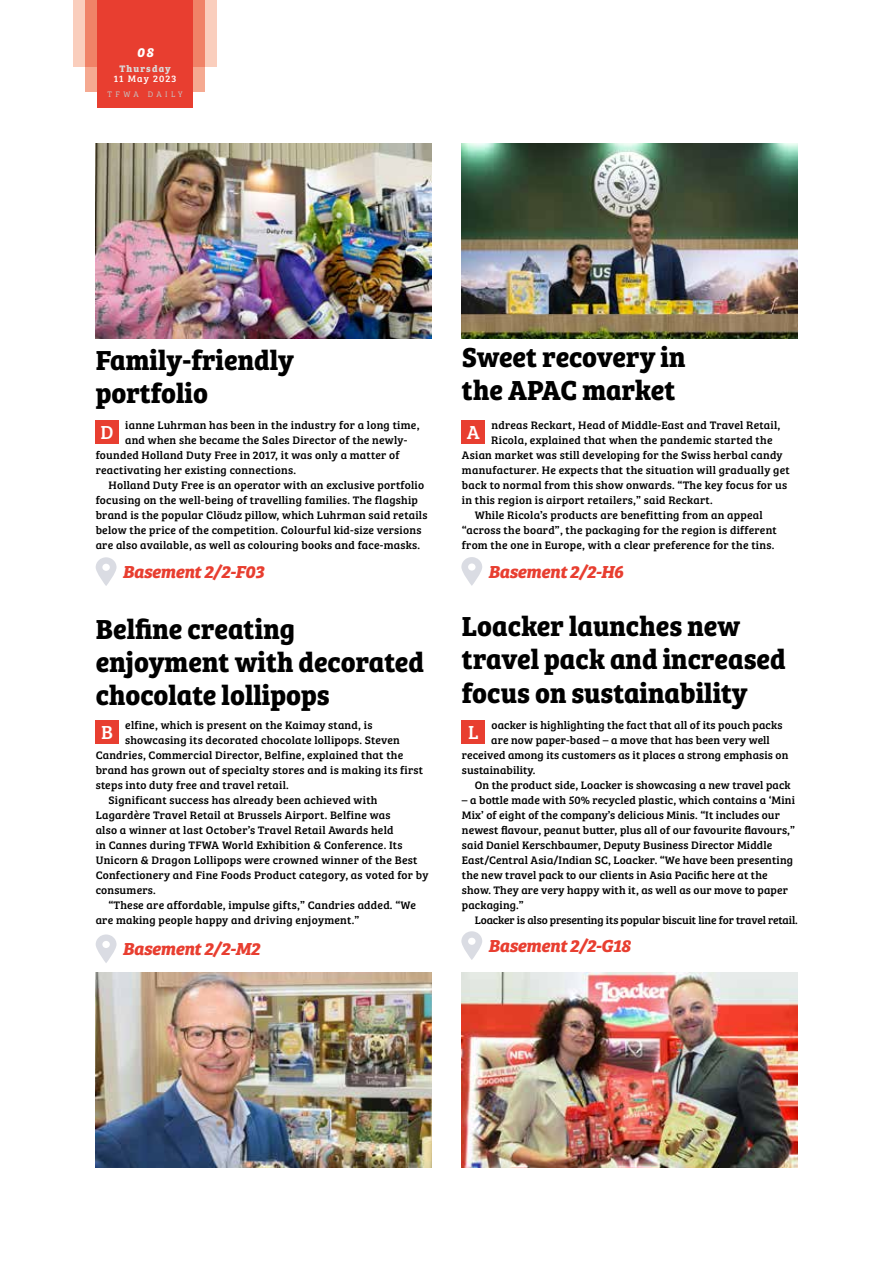
<style>
.page{position:relative;width:893px;height:1263px;background:#fff}
.page>*{position:absolute;margin:0;border:0;box-sizing:border-box;transform-origin:0 0}
.t1{font:700 28.5px/33px "Bree Serif";color:#000}
.t2{font:19.5px "Bree Serif";color:#fff}
.t3{font:italic 700 18px "Bree Serif";letter-spacing:-.02em;color:#e83e30}
.t4{font:italic 700 13.5px "Bree Serif";color:#fff}
.t5{font:11.25px/15px "Bree Serif";letter-spacing:.02em;color:#000}
.t6{font:11.25px "Bree Serif";letter-spacing:-.01em;color:#000}
.t7{font:9.75px "Bree Serif";letter-spacing:.11em;color:#fff}
.t8{font:700 9.75px "Bree Serif";letter-spacing:.12em;color:#dadada}
.t9{font:8.25px "Bree Serif Lt";letter-spacing:.42em;color:#c6c6c6}
</style>
<div class="page">
<div style="left:73px;top:0;width:144px;height:67px;background:#facebd"></div>
<div style="left:85px;top:67px;width:120px;height:24px;background:#f5a991"></div>
<div style="left:85px;top:0;width:120px;height:67px;background:#f08267"></div>
<div style="left:97px;top:0;width:96px;height:108px;background:#e83e30"></div>
<div style="left:96px;top:720px;width:23px;height:23px;background:#e83e30"></div>
<div style="left:96px;top:420px;width:23px;height:23px;background:#e83e30"></div>
<svg style="left:96px;top:934px;width:21px;height:29px"></svg>
<svg style="left:96px;top:557px;width:21px;height:29px"></svg>
<img style="left:96px;top:144px;width:336px;height:194px">
<div style="left:462px;top:720px;width:23px;height:23px;background:#e83e30"></div>
<svg style="left:461px;top:931px;width:21px;height:29px"></svg>
<img style="left:461px;top:973px;width:336px;height:194px">
<img style="left:96px;top:973px;width:336px;height:194px">
<div style="left:462px;top:420px;width:23px;height:23px;background:#e83e30"></div>
<svg style="left:461px;top:557px;width:21px;height:29px"></svg>
<img style="left:461px;top:144px;width:336px;height:194px">
<p class="t4" style="left:137px;top:42px;width:18px">08</p>
<p class="t9" style="left:108px;top:89px;width:77px">TFWA DAILY</p>
<p class="t8" style="left:119px;top:61px;width:53px">Thursday</p>
<p class="t7" style="left:114px;top:71px;width:64px">11 May 2023</p>
<h1 class="t1" style="left:96px;top:341px;width:200px">Family-friendly portfolio</h1>
<h2 class="t2" style="left:101px;top:417px;width:15px">D</h2>
<p class="t5" style="left:125px;top:416px;width:296px">ianne Luhrman has been in the industry for a long time,</p>
<p class="t5" style="left:125px;top:431px;width:284px">and when she became the Sales Director of the newly-</p>
<p class="t5" style="left:96px;top:446px;width:305px">founded Holland Duty Free in 2017, it was only a matter of</p>
<p class="t5" style="left:96px;top:461px;width:202px">reactivating her existing connections.</p>
<p class="t5" style="left:108px;top:476px;width:317px">Holland Duty Free is an operator with an exclusive portfolio</p>
<p class="t5" style="left:96px;top:491px;width:324px">focusing on the well-being of travelling families. The flagship</p>
<p class="t5" style="left:96px;top:506px;width:333px">brand is the popular Clöudz pillow, which Luhrman said retails</p>
<p class="t5" style="left:96px;top:521px;width:327px">below the price of the competition. Colourful kid-size versions</p>
<p class="t5" style="left:96px;top:536px;width:326px">are also available, as well as colouring books and face-masks.</p>
<h3 class="t3" style="left:123px;top:557px;width:143px">Basement 2/2-F03</h3>
<h1 class="t1" style="left:96px;top:611px;width:330px">Belfine creating enjoyment with decorated chocolate lollipops</h1>
<h2 class="t2" style="left:101px;top:717px;width:13px">B</h2>
<p class="t5" style="left:125px;top:716px;width:249px">elfine, which is present on the Kaimay stand, is</p>
<p class="t5" style="left:125px;top:731px;width:276px">showcasing its decorated chocolate lollipops. Steven</p>
<p class="t5" style="left:96px;top:746px;width:309px">Candries, Commercial Director, Belfine, explained that the</p>
<p class="t5" style="left:96px;top:761px;width:329px">brand has grown out of specialty stores and is making its first</p>
<p class="t5" style="left:96px;top:776px;width:195px">steps into duty free and travel retail.</p>
<p class="t5" style="left:108px;top:791px;width:271px">Significant success has already been achieved with</p>
<p class="t5" style="left:96px;top:806px;width:296px">Lagardère Travel Retail at Brussels Airport. Belfine was</p>
<p class="t5" style="left:96px;top:821px;width:299px">also a winner at last October’s Travel Retail Awards held</p>
<p class="t5" style="left:96px;top:836px;width:308px">in Cannes during TFWA World Exhibition &amp; Conference. Its</p>
<p class="t5" style="left:96px;top:851px;width:323px">Unicorn &amp; Dragon Lollipops were crowned winner of the Best</p>
<p class="t5" style="left:96px;top:866px;width:334px">Confectionery and Fine Foods Product category, as voted for by</p>
<p class="t5" style="left:96px;top:881px;width:62px">consumers.</p>
<p class="t5" style="left:108px;top:896px;width:309px">“These are affordable, impulse gifts,” Candries added. “We</p>
<p class="t5" style="left:96px;top:911px;width:265px">are making people happy and driving enjoyment.”</p>
<h3 class="t3" style="left:123px;top:934px;width:139px">Basement 2/2-M2</h3>
<h1 class="t1" style="left:462px;top:339px;width:225px">Sweet recovery in the APAC market</h1>
<p class="t5" style="left:491px;top:416px;width:290px">ndreas Reckart, Head of Middle-East and Travel Retail,</p>
<p class="t5" style="left:491px;top:431px;width:283px">Ricola, explained that when the pandemic started the</p>
<p class="t5" style="left:462px;top:446px;width:322px">Asian market was still developing for the Swiss herbal candy</p>
<p class="t5" style="left:462px;top:461px;width:329px">manufacturer. He expects that the situation will gradually get</p>
<p class="t5" style="left:462px;top:476px;width:327px">back to normal from this show onwards. “The key focus for us</p>
<p class="t5" style="left:462px;top:491px;width:252px">in this region is airport retailers,” said Reckart.</p>
<p class="t5" style="left:475px;top:506px;width:289px">While Ricola’s products are benefitting from an appeal</p>
<p class="t5" style="left:462px;top:521px;width:317px">“across the board”, the packaging for the region is different</p>
<p class="t5" style="left:462px;top:536px;width:314px">from the one in Europe, with a clear preference for the tins.</p>
<h3 class="t3" style="left:488px;top:557px;width:136px">Basement 2/2-H6</h3>
<h2 class="t2" style="left:467px;top:417px;width:15px">A</h2>
<h1 class="t1" style="left:462px;top:608px;width:325px">Loacker launches new travel pack and increased focus on sustainability</h1>
<h2 class="t2" style="left:468px;top:717px;width:12px">L</h2>
<p class="t5" style="left:491px;top:716px;width:292px">oacker is highlighting the fact that all of its pouch packs</p>
<p class="t5" style="left:491px;top:731px;width:280px">are now paper-based – a move that has been very well</p>
<p class="t5" style="left:462px;top:746px;width:328px">received among its customers as it places a strong emphasis on</p>
<p class="t5" style="left:462px;top:761px;width:75px">sustainability.</p>
<p class="t5" style="left:475px;top:776px;width:318px">On the product side, Loacker is showcasing a new travel pack</p>
<p class="t5" style="left:462px;top:791px;width:335px">– a bottle made with 50% recycled plastic, which contains a ‘Mini Mix’ of eight of the company’s delicious Minis. “It includes our newest flavour, peanut butter, plus all of our favourite flavours,” said Daniel Kerschbaumer, Deputy Business Director Middle East/Central Asia/Indian SC, Loacker. “We have been presenting the new travel pack to our clients in Asia Pacific here at the show. They are very happy with it, as well as our move to paper packaging.”</p>
<p class="t6" style="left:475px;top:911px;width:325px">Loacker is also presenting its popular biscuit line for travel retail.</p>
<h3 class="t3" style="left:488px;top:931px;width:144px">Basement 2/2-G18</h3>
</div>
